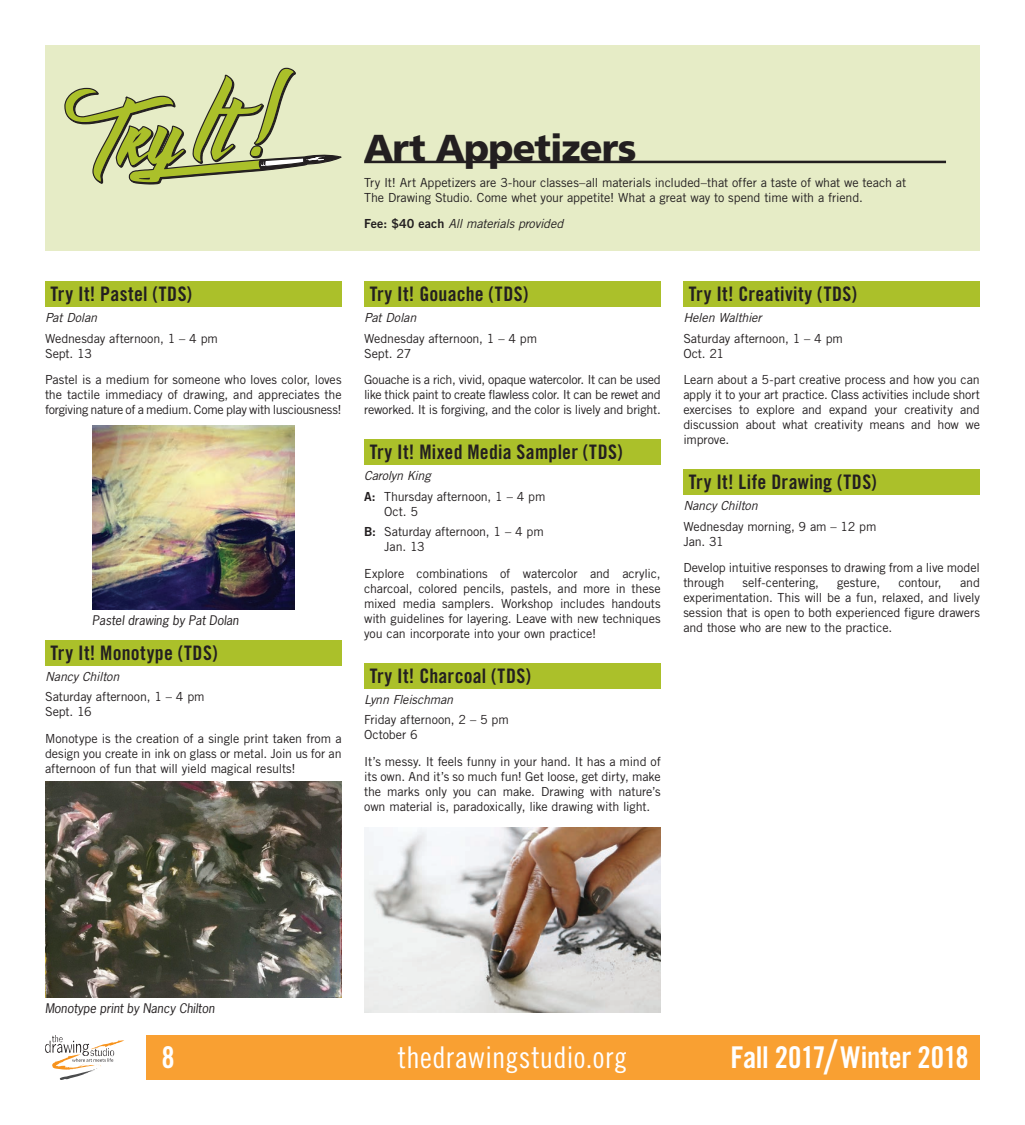
<style>
.page{position:relative;width:1025px;height:1125px;background:#fff}
.page>*{position:absolute;margin:0;border:0;box-sizing:border-box;transform-origin:0 0}
.t1{font:900 37.5px "Frutiger LT Std";letter-spacing:-.025em;color:#231f20}
.t2{font:30px "Trade Gothic LT Std Bd Cn 20";letter-spacing:-.015em;color:#fff}
.t3{font:30px "Trade Gothic LT Std Cn 18";letter-spacing:.01em;color:#fff}
.t4{font:20px "Trade Gothic LT Std Bd Cn 20";letter-spacing:.02em;color:#231f20}
.t5{font:12.5px/15px "Trade Gothic LT Std";letter-spacing:-.01em;color:#231f20}
.t6{font:italic 12.5px "Trade Gothic LT Std";letter-spacing:-.015em;color:#231f20}
.t7{font:italic 12.5px "News Gothic Std";color:#231f20}
.s1{font-family:"Trade Gothic LT Std Bd 2";font-style:normal}
.s2{font-style:italic}
.s3{font-family:"Trade Gothic LT Std Bd 2"}
.s4{font-family:"Trade Gothic LT Std Cn 18";font-size:47.5px}
</style>
<div class="page">
<div style="left:147px;top:1035px;width:832px;height:45px;background:#f9a032"></div>
<svg style="left:45px;top:1035px;width:79px;height:45px"></svg>
<div style="left:45px;top:45px;width:934px;height:206px;background:#e6ecc6"></div>
<hr style="left:364px;top:161px;width:581px;height:2px;background:#231f20">
<svg style="left:64px;top:68px;width:277px;height:117px"></svg>
<div style="left:45px;top:281px;width:296px;height:26px;background:#abc02a"></div>
<div style="left:45px;top:640px;width:296px;height:26px;background:#abc02a"></div>
<div style="left:364px;top:281px;width:296px;height:26px;background:#abc02a"></div>
<div style="left:364px;top:439px;width:296px;height:26px;background:#abc02a"></div>
<div style="left:364px;top:663px;width:296px;height:26px;background:#abc02a"></div>
<div style="left:683px;top:281px;width:296px;height:26px;background:#abc02a"></div>
<div style="left:683px;top:469px;width:296px;height:26px;background:#abc02a"></div>
<img style="left:45px;top:782px;width:296px;height:216px">
<img style="left:364px;top:827px;width:296px;height:185px">
<img style="left:92px;top:425px;width:202px;height:185px">
<h3 class="t4" style="left:51px;top:282px;width:143px">Try It! Pastel (TDS)</h3>
<p class="t6" style="left:45px;top:310px;width:54px">Pat Dolan</p>
<p class="t5" style="left:45px;top:330px;width:174px">Wednesday afternoon, 1 – 4 pm<br>Sept. 13</p>
<p class="t5" style="left:45px;top:372px;width:298px;text-align:justify">Pastel is a medium for someone who loves color, loves the tactile immediacy of drawing, and appreciates the forgiving nature of a medium. Come play with lusciousness!</p>
<p class="t7" style="left:92px;top:612px;width:148px">Pastel drawing by Pat Dolan</p>
<h3 class="t4" style="left:51px;top:641px;width:168px">Try It! Monotype (TDS)</h3>
<p class="t6" style="left:45px;top:669px;width:76px">Nancy Chilton</p>
<p class="t5" style="left:45px;top:689px;width:161px">Saturday afternoon, 1 – 4 pm<br>Sept. 16</p>
<p class="t5" style="left:45px;top:731px;width:298px;text-align:justify">Monotype is the creation of a single print taken from a design you create in ink on glass or metal. Join us for an afternoon of fun that will yield magical results!</p>
<h1 class="t1" style="left:364px;top:125px;width:274px">Art Appetizers</h1>
<p class="t5" style="left:364px;top:175px;width:543px">Try It! Art Appetizers are 3-hour classes–all materials included–that offer a taste of what we teach at<br>The Drawing Studio. Come whet your appetite! What a great way to spend time with a friend.</p>
<p class="t6" style="left:364px;top:216px;width:200px"><span class="s1">Fee: $40 each</span> All materials provided</p>
<h3 class="t4" style="left:370px;top:282px;width:160px">Try It! Gouache (TDS)</h3>
<p class="t6" style="left:364px;top:310px;width:54px">Pat Dolan</p>
<p class="t5" style="left:364px;top:330px;width:174px">Wednesday afternoon, 1 – 4 pm<br>Sept. 27</p>
<p class="t5" style="left:364px;top:372px;width:298px;text-align:justify">Gouache is a rich, vivid, opaque watercolor. It can be used like thick paint to create flawless color. It can be rewet and reworked. It is forgiving, and the color is lively and bright.</p>
<h3 class="t4" style="left:370px;top:440px;width:254px">Try It! Mixed Media Sampler (TDS)</h3>
<p class="t5" style="left:364px;top:465px;width:183px;line-height:20.6px"><span class="s2">Carolyn King<br></span><span class="s3">A:</span> Thursday afternoon, 1 – 4 pm</p>
<p class="t5" style="left:364px;top:501px;width:181px;line-height:20.6px;text-indent:20px">Oct. 5<br><span class="s3">B:</span> Saturday afternoon, 1 – 4 pm</p>
<p class="t5" style="left:364px;top:534px;width:298px;line-height:26.2px;text-indent:20px">Jan. 13<br>Explore combinations of watercolor and acrylic,</p>
<p class="t5" style="left:364px;top:580px;width:298px;text-align:justify">charcoal, colored pencils, pastels, and more in these mixed media samplers. Workshop includes handouts with guidelines for layering. Leave with new techniques you can incorporate into your own practice!</p>
<h3 class="t4" style="left:370px;top:664px;width:163px">Try It! Charcoal (TDS)</h3>
<p class="t6" style="left:364px;top:692px;width:90px">Lynn Fleischman</p>
<p class="t5" style="left:364px;top:712px;width:146px">Friday afternoon, 2 – 5 pm<br>October 6</p>
<p class="t5" style="left:364px;top:753px;width:298px;text-align:justify">It’s messy. It feels funny in your hand. It has a mind of its own. And it’s so much fun! Get loose, get dirty, make the marks only you can make. Drawing with nature’s own material is, paradoxically, like drawing with light.</p>
<h3 class="t4" style="left:688px;top:282px;width:169px">Try It! Creativity (TDS)</h3>
<p class="t6" style="left:683px;top:310px;width:80px">Helen Walthier</p>
<p class="t5" style="left:683px;top:330px;width:161px">Saturday afternoon, 1 – 4 pm<br>Oct. 21</p>
<p class="t5" style="left:683px;top:372px;width:298px;text-align:justify">Learn about a 5-part creative process and how you can apply it to your art practice. Class activities include short exercises to explore and expand your creativity and discussion about what creativity means and how we improve.</p>
<h3 class="t4" style="left:688px;top:470px;width:189px">Try It! Life Drawing (TDS)</h3>
<p class="t6" style="left:683px;top:498px;width:76px">Nancy Chilton</p>
<p class="t5" style="left:683px;top:519px;width:194px">Wednesday morning, 9 am – 12 pm<br>Jan. 31</p>
<p class="t5" style="left:683px;top:560px;width:298px">Develop intuitive responses to drawing from a live model through</p>
<p class="t5" style="left:742px;top:575px;width:78px">self-centering,</p>
<p class="t5" style="left:837px;top:575px;width:45px">gesture,</p>
<p class="t5" style="left:898px;top:575px;width:45px">contour,</p>
<p class="t5" style="left:683px;top:575px;width:298px;text-align:justify;text-indent:277px">and experimentation. This will be a fun, relaxed, and lively session that is open to both experienced figure drawers and those who are new to the practice.</p>
<p class="t7" style="left:45px;top:1000px;width:171px">Monotype print by Nancy Chilton</p>
<h2 class="t2" style="left:161px;top:1039px;width:15px">8</h2>
<h2 class="t3" style="left:398px;top:1039px;width:231px">thedrawingstudio.org</h2>
<h2 class="t2" style="left:730px;top:1039px;width:239px">Fall 2017<span class="s4">/</span>Winter 2018</h2>
</div>
